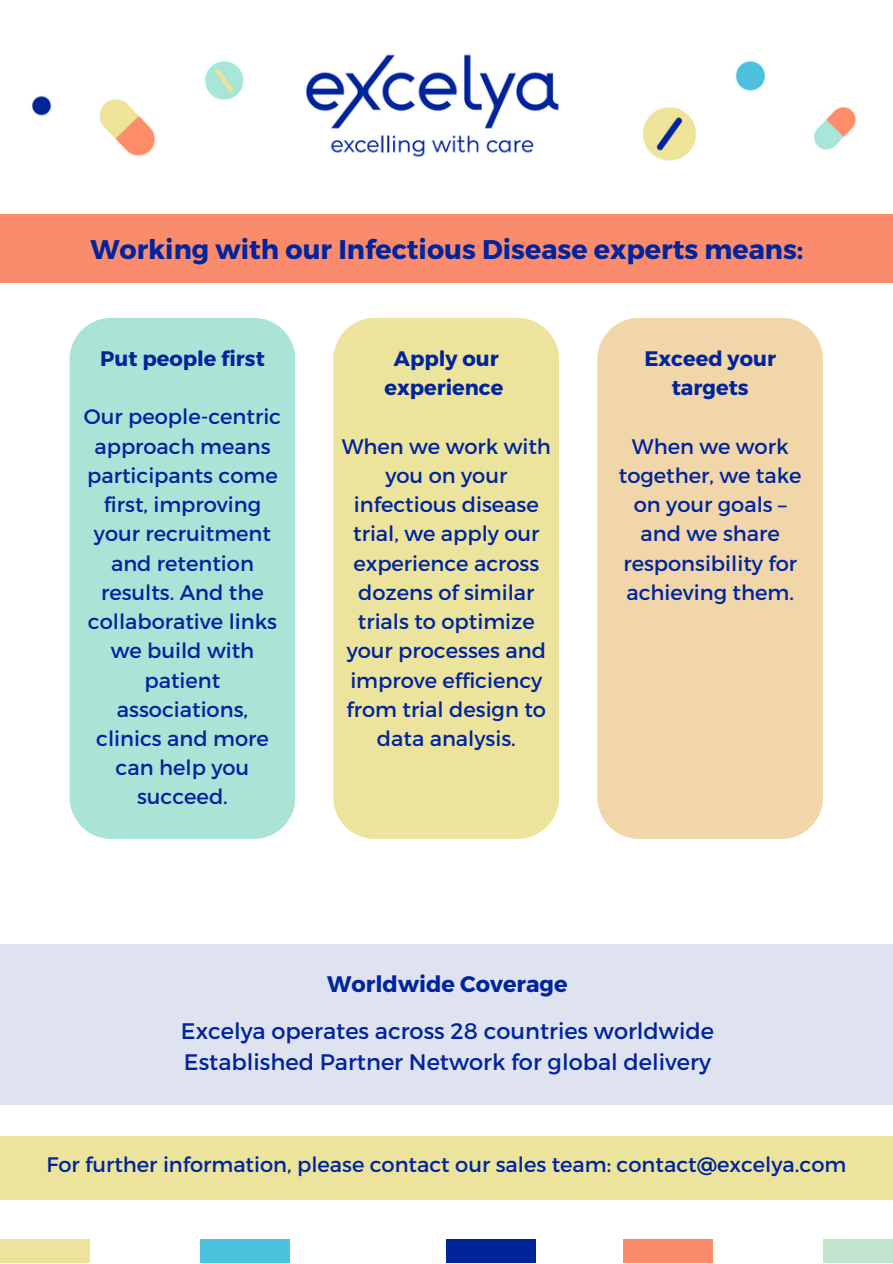
<style>
.page{position:relative;width:893px;height:1264px;background:#fff}
.page>*{position:absolute;margin:0;border:0;box-sizing:border-box;transform-origin:0 0}
.t1{font:700 27px "Montserrat";color:#00249c}
.t2{font:22.5px "Montserrat";color:#00249c}
.t3{font:700 22.5px "Montserrat";color:#00249c}
.t4{font:21px/29.2px "Montserrat";color:#00249c;text-align:center}
.t5{font:700 21px/29.2px "Montserrat";color:#00249c;text-align:center}
</style>
<div class="page">
<img style="left:32px;top:54px;width:824px;height:107px">
<div style="left:0;top:1136px;width:892px;height:63px;background:#ece49c"></div>
<div style="left:0;top:1239px;width:89px;height:23px;background:#ece49c"></div>
<div style="left:200px;top:1239px;width:89px;height:23px;background:#4cc3dc"></div>
<div style="left:446px;top:1239px;width:89px;height:23px;background:#00249c"></div>
<div style="left:623px;top:1239px;width:89px;height:23px;background:#fa8b6c"></div>
<div style="left:823px;top:1239px;width:69px;height:23px;background:#c3e4cc"></div>
<div style="left:0;top:944px;width:892px;height:160px;background:#dfe3ef"></div>
<div style="left:70px;top:318px;width:225px;height:521px;background:#a9e4d7"></div>
<div style="left:333px;top:318px;width:226px;height:521px;background:#ece49c"></div>
<div style="left:597px;top:318px;width:226px;height:521px;background:#f0d6a9"></div>
<div style="left:1px;top:214px;width:891px;height:68px;background:#fa8b6c"></div>
<p class="t1" style="left:90px;top:232px;width:714px">Working with our Infectious Disease experts means:</p>
<p class="t5" style="left:100px;top:343px;width:166px">Put people first</p>
<p class="t4" style="left:84px;top:401px;width:199px">Our people-centric approach means participants come first, improving your recruitment and retention results. And the collaborative links we build with patient associations, clinics and more can help you succeed.</p>
<p class="t5" style="left:384px;top:343px;width:120px">Apply our experience</p>
<p class="t4" style="left:342px;top:430px;width:211px">When we work with you on your infectious disease trial, we apply our experience across dozens of similar trials to optimize your processes and improve efficiency from trial design to data analysis.</p>
<p class="t5" style="left:644px;top:343px;width:133px">Exceed your targets</p>
<p class="t4" style="left:619px;top:430px;width:184px">When we work together, we take on your goals – and we share responsibility for achieving them.</p>
<p class="t3" style="left:327px;top:968px;width:242px">Worldwide Coverage</p>
<p class="t2" style="left:181px;top:1015px;width:534px">Excelya operates across 28 countries worldwide</p>
<p class="t2" style="left:184px;top:1046px;width:528px">Established Partner Network for global delivery</p>
<p class="t4" style="left:46px;top:1149px;width:801px">For further information, please contact our sales team: contact@excelya.com</p>
</div>
